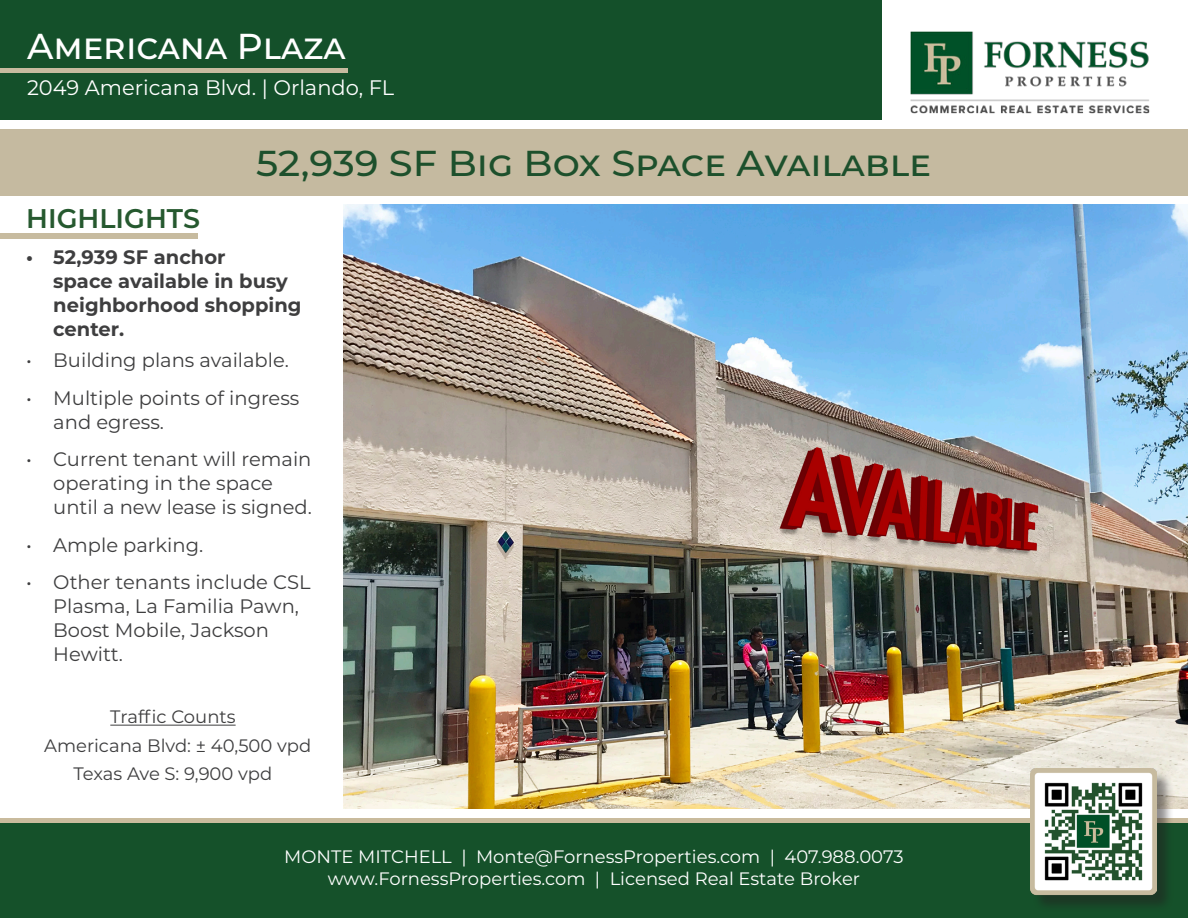
<style>
.page{position:relative;width:1188px;height:918px;background:#fff}
.page>*{position:absolute;margin:0;border:0;box-sizing:border-box;transform-origin:0 0}
.t1{font:500 36px "Montserrat";color:#1d502c;scale:1.07 1}
.t2{font:500 36px "Montserrat";color:#fff}
.t3{font:600 27px "Montserrat";color:#26592f}
.t4{font:21px "Montserrat";color:#fff}
.t5{font:19.5px/24px "Montserrat";color:#3e3e3f}
.t6{font:700 19.5px/24px "Montserrat";color:#3e3e3f}
.t7{font:18px "Montserrat";color:#fff}
.t8{font:18px "Montserrat";color:#3e3e3f}
</style>
<div class="page">
<img style="left:343px;top:205px;width:845px;height:604px">
<img style="left:910px;top:31px;width:240px;height:83px">
<div style="left:0;top:0;width:881px;height:120px;background:#14502a"></div>
<hr style="left:0;top:68px;width:348px;height:4px;background:#c7bb9f">
<div style="left:0;top:822px;width:1188px;height:96px;background:#15512a"></div>
<hr style="left:0;top:818px;width:1188px;height:4px;background:#c9bb9d">
<div style="left:0;top:129px;width:1188px;height:67px;background:#c5baa0"></div>
<hr style="left:110px;top:725px;width:126px;height:1px;background:#3e3e3f">
<div style="left:0;top:234px;width:198px;height:5px;background:#c7bb9f"></div>
<div style="left:1032px;top:770px;width:142px;height:143px;background:#231f20;opacity:.5"></div>
<img style="left:1030px;top:769px;width:127px;height:135px">
<p class="t2" style="left:27px;top:21px;width:320px">Americana Plaza</p>
<p class="t4" style="left:27px;top:73px;width:369px">2049 Americana Blvd. | Orlando, FL</p>
<p class="t3" style="left:26px;top:199px;width:175px">HIGHLIGHTS</p>
<p class="t1" style="left:256px;top:139px;width:632px">52,939 SF Big Box Space Available</p>
<p class="t6" style="left:53px;top:244px;width:250px;text-indent:-27px">• 52,939 SF anchor<br>space available in busy neighborhood shopping center.</p>
<p class="t5" style="left:26px;top:347px;width:264px">• Building plans available.</p>
<p class="t5" style="left:53px;top:385px;width:248px;text-indent:-27px">• Multiple points of ingress and egress.</p>
<p class="t5" style="left:53px;top:446px;width:260px;text-indent:-27px">• Current tenant will remain operating in the space until a new lease is signed.</p>
<p class="t5" style="left:26px;top:532px;width:178px">• Ample parking.</p>
<p class="t5" style="left:53px;top:569px;width:259px;text-indent:-27px">• Other tenants include CSL<br>Plasma, La Familia Pawn,<br>Boost Mobile, Jackson<br>Hewitt.</p>
<p class="t8" style="left:110px;top:705px;width:127px">Traffic Counts</p>
<p class="t8" style="left:44px;top:733px;width:269px">Americana Blvd: ± 40,500 vpd</p>
<p class="t8" style="left:74px;top:762px;width:200px">Texas Ave S: 9,900 vpd</p>
<p class="t7" style="left:284px;top:844px;width:621px">MONTE MITCHELL | Monte@FornessProperties.com | 407.988.0073</p>
<p class="t7" style="left:328px;top:866px;width:534px">www.FornessProperties.com | Licensed Real Estate Broker</p>
</div>
